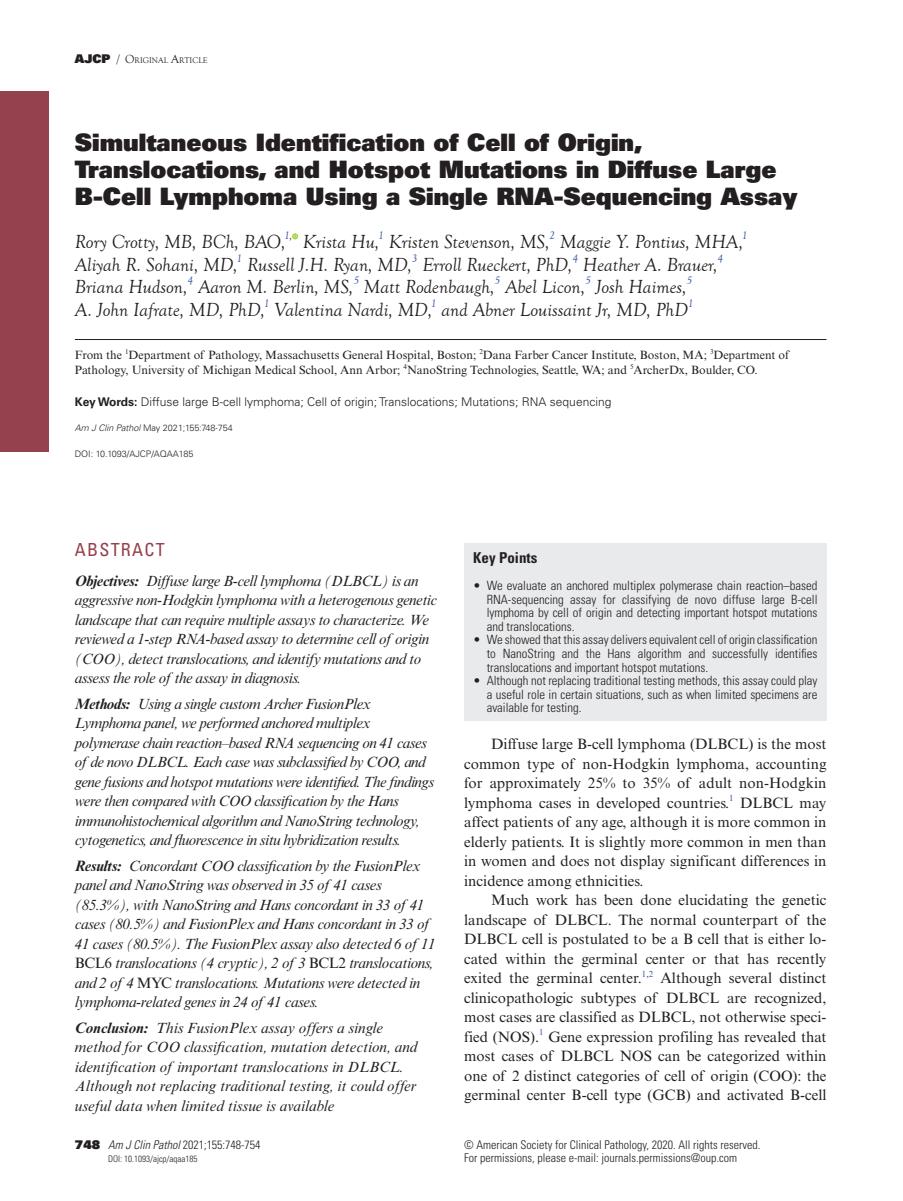
<style>
.page{position:relative;width:903px;height:1201px;background:#fff}
.page>*{position:absolute;margin:0;border:0;box-sizing:border-box;transform-origin:0 0}
.t1{font:24px/27px "Univers LT Std X Black";color:#231f20}
.t2{font:italic 19.5px "Goudy Old Style T";color:#231f20}
.t3{font:condensed 18px "Univers LT Std";letter-spacing:.07em;color:#95414e}
.t4{font:italic 15px/19.5px "Times New Roman MT Std";letter-spacing:-.03em;color:#231f20}
.t5{font:15px/19.5px "Times New Roman MT Std";color:#231f20;text-align:justify}
.t6{font:italic 15px/19.5px "Times New Roman MT Std";color:#231f20}
.t7{font:700 condensed 15px "Univers LT Std";color:#231f20}
.t8{font:300 condensed 12.75px/13.5px "Univers LT Std";color:#231f20;text-align:justify}
.t9{font:12px "Times New Roman MT Std";color:#231f20}
.t10{font:300 condensed 12px/13.5px "Univers LT Std";color:#231f20}
.t11{font:300 12px "Univers LT Std";color:#231f20}
.t12{font:12px "Univers LT Std X Black";color:#231f20}
.t13{font:italic 11.4px "Goudy Old Style T";color:#3853a3}
.t14{font:300 9px "Univers LT Std";color:#231f20}
.t15{font:300 condensed 9px "Univers LT Std";color:#231f20}
.t16{font:8.7px "Times New Roman MT Std";color:#3853a3}
.t17{font:8.4px "Goudy Old Style T";color:#231f20}
.t18{font:7.05px "Times New Roman MT Std";color:#231f20}
.s1{font-family:"Univers LT Std X Black";font-size:12px}
.s2{font-style:italic;font-size:12px}
.s3{font-size:12px}
.s4{color:#231f20}
.s5{font-weight:700}
.s6{font-style:italic}
.s7{font-stretch:condensed}
.s8{font-style:normal}
</style>
<div class="page">
<div style="left:0;top:91px;width:48px;height:360px;background:#95414e"></div>
<hr style="left:75px;top:339px;width:751px;height:1px;background:#231f20">
<svg style="left:292px;top:233px;width:6px;height:6px"></svg>
<div style="left:464px;top:543px;width:362px;height:178px;background:#e9eaeb"></div>
<p class="t17" style="left:75px;top:55px;width:134px"><span class="s1">AJCP</span> <span class="s2">/</span> <span class="s3">O</span>RIGINAL <span class="s3">A</span>RTICLE</p>
<h1 class="t1" style="left:75px;top:129px;width:724px">Simultaneous Identification of Cell of Origin,<br>Translocations, and Hotspot Mutations in Diffuse Large<br>B-Cell Lymphoma Using a Single RNA-Sequencing Assay</h1>
<h2 class="t2" style="left:75px;top:231px;width:212px">Rory Crotty, MB, BCh, BAO,</h2>
<p class="t13" style="left:284px;top:229px;width:9px">1<span class="s4">,</span></p>
<h2 class="t2" style="left:303px;top:231px;width:78px">Krista Hu,</h2>
<p class="t13" style="left:378px;top:229px;width:7px">1</p>
<h2 class="t2" style="left:389px;top:231px;width:162px">Kristen Stevenson, MS,</h2>
<p class="t13" style="left:550px;top:229px;width:7px">2</p>
<h2 class="t2" style="left:560px;top:231px;width:184px">Maggie Y. Pontius, MHA,</h2>
<p class="t13" style="left:742px;top:229px;width:7px">1</p>
<h2 class="t2" style="left:75px;top:254px;width:164px">Aliyah R. Sohani, MD,</h2>
<p class="t13" style="left:237px;top:252px;width:7px">1</p>
<h2 class="t2" style="left:247px;top:254px;width:166px">Russell J.H. Ryan, MD,</h2>
<p class="t13" style="left:412px;top:252px;width:7px">3</p>
<h2 class="t2" style="left:422px;top:254px;width:151px">Erroll Rueckert, PhD,</h2>
<p class="t13" style="left:572px;top:252px;width:7px">4</p>
<h2 class="t2" style="left:583px;top:254px;width:136px">Heather A. Brauer,</h2>
<p class="t13" style="left:717px;top:252px;width:7px">4</p>
<h2 class="t2" style="left:75px;top:276px;width:114px">Briana Hudson,</h2>
<p class="t13" style="left:187px;top:274px;width:7px">4</p>
<h2 class="t2" style="left:198px;top:276px;width:157px">Aaron M. Berlin, MS,</h2>
<p class="t13" style="left:353px;top:274px;width:7px">5</p>
<h2 class="t2" style="left:364px;top:276px;width:132px">Matt Rodenbaugh,</h2>
<p class="t13" style="left:494px;top:274px;width:7px">5</p>
<h2 class="t2" style="left:505px;top:276px;width:82px">Abel Licon,</h2>
<p class="t13" style="left:585px;top:274px;width:7px">5</p>
<h2 class="t2" style="left:596px;top:276px;width:92px">Josh Haimes,</h2>
<p class="t13" style="left:687px;top:274px;width:7px">5</p>
<h2 class="t2" style="left:75px;top:299px;width:191px">A. John Iafrate, MD, PhD,</h2>
<p class="t13" style="left:264px;top:297px;width:7px">1</p>
<h2 class="t2" style="left:274px;top:299px;width:159px">Valentina Nardi, MD,</h2>
<p class="t13" style="left:431px;top:297px;width:7px">1</p>
<h2 class="t2" style="left:441px;top:299px;width:248px">and Abner Louissaint Jr, MD, PhD</h2>
<p class="t13" style="left:688px;top:297px;width:7px">1</p>
<p class="t9" style="left:75px;top:348px;width:49px">From the</p>
<p class="t18" style="left:125px;top:347px;width:5px">1</p>
<p class="t9" style="left:129px;top:348px;width:349px">Department of Pathology, Massachusetts General Hospital, Boston;</p>
<p class="t18" style="left:479px;top:347px;width:5px">2</p>
<p class="t9" style="left:483px;top:348px;width:226px">Dana Farber Cancer Institute, Boston, MA;</p>
<p class="t18" style="left:710px;top:347px;width:5px">3</p>
<p class="t9" style="left:713px;top:348px;width:77px">Department of</p>
<p class="t9" style="left:75px;top:363px;width:327px">Pathology, University of Michigan Medical School, Ann Arbor;</p>
<p class="t18" style="left:404px;top:362px;width:5px">4</p>
<p class="t9" style="left:407px;top:363px;width:221px">NanoString Technologies, Seattle, WA; and</p>
<p class="t18" style="left:630px;top:362px;width:5px">5</p>
<p class="t9" style="left:633px;top:363px;width:126px">ArcherDx, Boulder, CO.</p>
<p class="t11" style="left:75px;top:394px;width:538px"><span class="s5">Key Words:</span> Diffuse large B-cell lymphoma; Cell of origin; Translocations; Mutations; RNA sequencing</p>
<p class="t14" style="left:75px;top:422px;width:159px"><span class="s6">Am J Clin Pathol</span> May 2021<span class="s7">;</span>155<span class="s7">:</span>748<span class="s7">-</span>754</p>
<p class="t14" style="left:75px;top:448px;width:120px">DOI: 10.1093/AJCP/AQAA185</p>
<p class="t3" style="left:75px;top:538px;width:91px">ABSTRACT</p>
<p class="t4" style="left:75px;top:571px;width:364px"><span class="s5">Objectives:</span> Diffuse large B-cell lymphoma (DLBCL) is an aggressive non-Hodgkin lymphoma with a heterogenous genetic landscape that can require multiple assays to characterize. We reviewed a 1-step RNA-based assay to determine cell of origin (COO), detect translocations, and identify mutations and to assess the role of the assay in diagnosis.</p>
<p class="t4" style="left:75px;top:694px;width:361px"><span class="s5">Methods:</span> Using a single custom Archer FusionPlex Lymphoma panel, we performed anchored multiplex polymerase chain reaction–based RNA sequencing on 41 cases of de novo DLBCL. Each case was subclassified by COO, and gene fusions and hotspot mutations were identified. The findings were then compared with COO classification by the Hans immunohistochemical algorithm and NanoString technology, cytogenetics, and fluorescence in situ hybridization results.</p>
<p class="t4" style="left:75px;top:856px;width:362px"><span class="s5">Results:</span> Concordant COO classification by the FusionPlex panel and NanoString was observed in 35 of 41 cases (85.3%), with NanoString and Hans concordant in 33 of 41 cases (80.5%) and FusionPlex and Hans concordant in 33 of 41 cases (80.5%). The FusionPlex assay also detected 6 of 11<br><span class="s8">BCL6</span> translocations (4 cryptic), 2 of 3 <span class="s8">BCL2</span> translocations, and 2 of 4 <span class="s8">MYC</span> translocations. Mutations were detected in lymphoma-related genes in 24 of 41 cases.</p>
<p class="t6" style="left:75px;top:1018px;width:344px"><span class="s5">Conclusion:</span> This FusionPlex assay offers a single method for COO classification, mutation detection, and identification of important translocations in DLBCL.<br>Although not replacing traditional testing, it could offer useful data when limited tissue is available</p>
<p class="t12" style="left:75px;top:1136px;width:27px">748</p>
<p class="t10" style="left:108px;top:1138px;width:154px"><span class="s6">Am J Clin Pathol</span> 2021;155:748-754</p>
<p class="t15" style="left:108px;top:1153px;width:91px">DOI: 10.1093/ajcp/aqaa185</p>
<p class="t7" style="left:473px;top:549px;width:66px">Key Points</p>
<p class="t8" style="left:487px;top:579px;width:332px;text-indent:-14px">• We evaluate an anchored multiplex polymerase chain reaction–based RNA-sequencing assay for classifying de novo diffuse large B-cell lymphoma by cell of origin and detecting important hotspot mutations and translocations.</p>
<p class="t8" style="left:487px;top:633px;width:332px;text-indent:-14px">• We showed that this assay delivers equivalent cell of origin classification to NanoString and the Hans algorithm and successfully identifies translocations and important hotspot mutations.</p>
<p class="t8" style="left:487px;top:674px;width:332px;text-indent:-14px">• Although not replacing traditional testing methods, this assay could play a useful role in certain situations, such as when limited specimens are available for testing.</p>
<p class="t5" style="left:464px;top:734px;width:364px;text-indent:27px">Diffuse large B-cell lymphoma (DLBCL) is the most common type of non-Hodgkin lymphoma, accounting for approximately 25% to 35% of adult non-Hodgkin lymphoma cases in developed countries.<sup>1</sup> DLBCL may affect patients of any age, although it is more common in elderly patients. It is slightly more common in men than in women and does not display significant differences in incidence among ethnicities.</p>
<p class="t5" style="left:464px;top:890px;width:364px;text-indent:27px">Much work has been done elucidating the genetic landscape of DLBCL. The normal counterpart of the DLBCL cell is postulated to be a B cell that is either lo&shy;cated within the germinal center or that has recently exited the germinal center.</p>
<p class="t16" style="left:642px;top:968px;width:13px">1<span class="s4">,</span>2</p>
<p class="t5" style="left:464px;top:968px;width:364px;text-indent:196px">Although several distinct clinicopathologic subtypes of DLBCL are recognized, most cases are classified as DLBCL, not otherwise speci&shy;fied (NOS).</p>
<p class="t16" style="left:539px;top:1027px;width:6px">1</p>
<p class="t5" style="left:464px;top:1027px;width:364px;text-indent:84px">Gene expression profiling has revealed that most cases of DLBCL NOS can be categorized within one of 2 distinct categories of cell of origin (COO): the germinal center B-cell type (GCB) and activated B-cell</p>
<p class="t10" style="left:464px;top:1138px;width:298px">© American Society for Clinical Pathology, 2020. All rights reserved.<br>For permissions, please e-mail: journals.permissions@oup.com</p>
</div>
